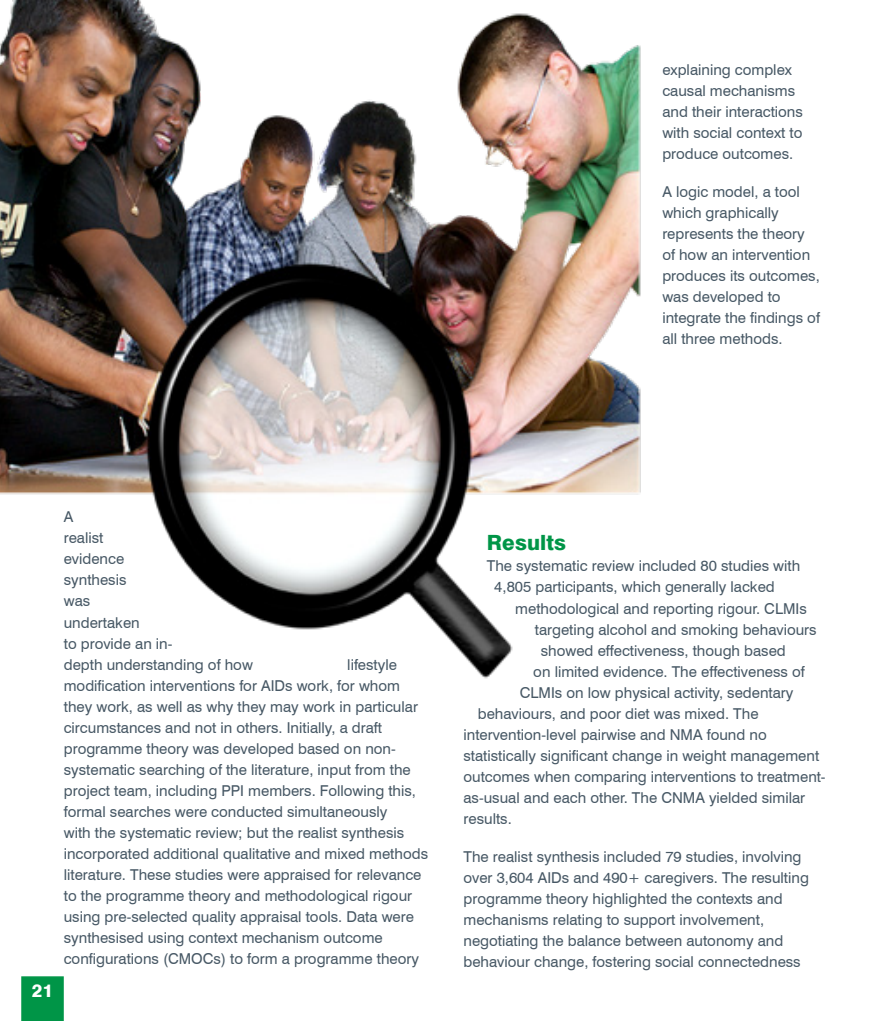
<style>
.page{position:relative;width:893px;height:1021px;background:#fff}
.page>*{position:absolute;margin:0;border:0;box-sizing:border-box;transform-origin:0 0}
.Paragraph_Heading{font:800 21px "Swiss 721 BT";color:#009547}
.t1{font:800 18px "Swiss 721 BT";color:#fff}
.Body_Text_Slate{font:15px/21px "Swiss 721 BT";color:#475865}
</style>
<div class="page">
<div style="left:21px;top:976px;width:43px;height:44px;background:#009547"></div>
<img style="left:0;top:0;width:641px;height:679px">
<h3 class="Body_Text_Slate" style="left:662px;top:59px;width:142px">explaining complex causal mechanisms and their interactions with social context to produce outcomes.</h3>
<h3 class="Body_Text_Slate" style="left:662px;top:181px;width:159px">A logic model, a tool which graphically represents the theory of how an intervention produces its outcomes, was developed to integrate the findings of all three methods.</h3>
<p class="t1" style="left:32px;top:980px;width:23px">21</p>
<h3 class="Body_Text_Slate" style="left:64px;top:506px;width:191px">A<br>realist<br>evidence<br>synthesis<br>was<br>undertaken<br>to provide an in-<br>depth understanding of how</h3>
<h3 class="Body_Text_Slate" style="left:64px;top:653px;width:366px;text-indent:284px">lifestyle modification interventions for AIDs work, for whom they work, as well as why they may work in particular circumstances and not in others. Initially, a draft programme theory was developed based on non&shy;systematic searching of the literature, input from the project team, including PPI members. Following this, formal searches were conducted simultaneously<br>with the systematic review; but the realist synthesis incorporated additional qualitative and mixed methods literature. These studies were appraised for relevance to the programme theory and methodological rigour using pre-selected quality appraisal tools. Data were synthesised using context mechanism outcome configurations (CMOCs) to form a programme theory</h3>
<h2 class="Paragraph_Heading" style="left:487px;top:530px;width:81px">Results</h2>
<h3 class="Body_Text_Slate" style="left:487px;top:555px;width:315px">The systematic review included 80 studies with</h3>
<h3 class="Body_Text_Slate" style="left:494px;top:576px;width:282px">4,805 participants, which generally lacked</h3>
<h3 class="Body_Text_Slate" style="left:515px;top:597px;width:293px">methodological and reporting rigour. CLMIs</h3>
<h3 class="Body_Text_Slate" style="left:535px;top:618px;width:283px">targeting alcohol and smoking behaviours</h3>
<h3 class="Body_Text_Slate" style="left:541px;top:639px;width:247px">showed effectiveness, though based</h3>
<h3 class="Body_Text_Slate" style="left:533px;top:660px;width:273px">on limited evidence. The effectiveness of</h3>
<h3 class="Body_Text_Slate" style="left:520px;top:681px;width:275px">CLMIs on low physical activity, sedentary</h3>
<h3 class="Body_Text_Slate" style="left:478px;top:702px;width:282px">behaviours, and poor diet was mixed. The</h3>
<h3 class="Body_Text_Slate" style="left:463px;top:723px;width:305px">intervention-level pairwise and NMA found no</h3>
<h3 class="Body_Text_Slate" style="left:463px;top:744px;width:357px">statistically significant change in weight management</h3>
<h3 class="Body_Text_Slate" style="left:463px;top:765px;width:364px">outcomes when comparing interventions to treatment-</h3>
<h3 class="Body_Text_Slate" style="left:463px;top:786px;width:343px">as-usual and each other. The CNMA yielded similar</h3>
<h3 class="Body_Text_Slate" style="left:463px;top:807px;width:50px">results.</h3>
<h3 class="Body_Text_Slate" style="left:463px;top:845px;width:347px">The realist synthesis included 79 studies, involving over 3,604 AIDs and 490+ caregivers. The resulting programme theory highlighted the contexts and mechanisms relating to support involvement, negotiating the balance between autonomy and behaviour change, fostering social connectedness</h3>
</div>
